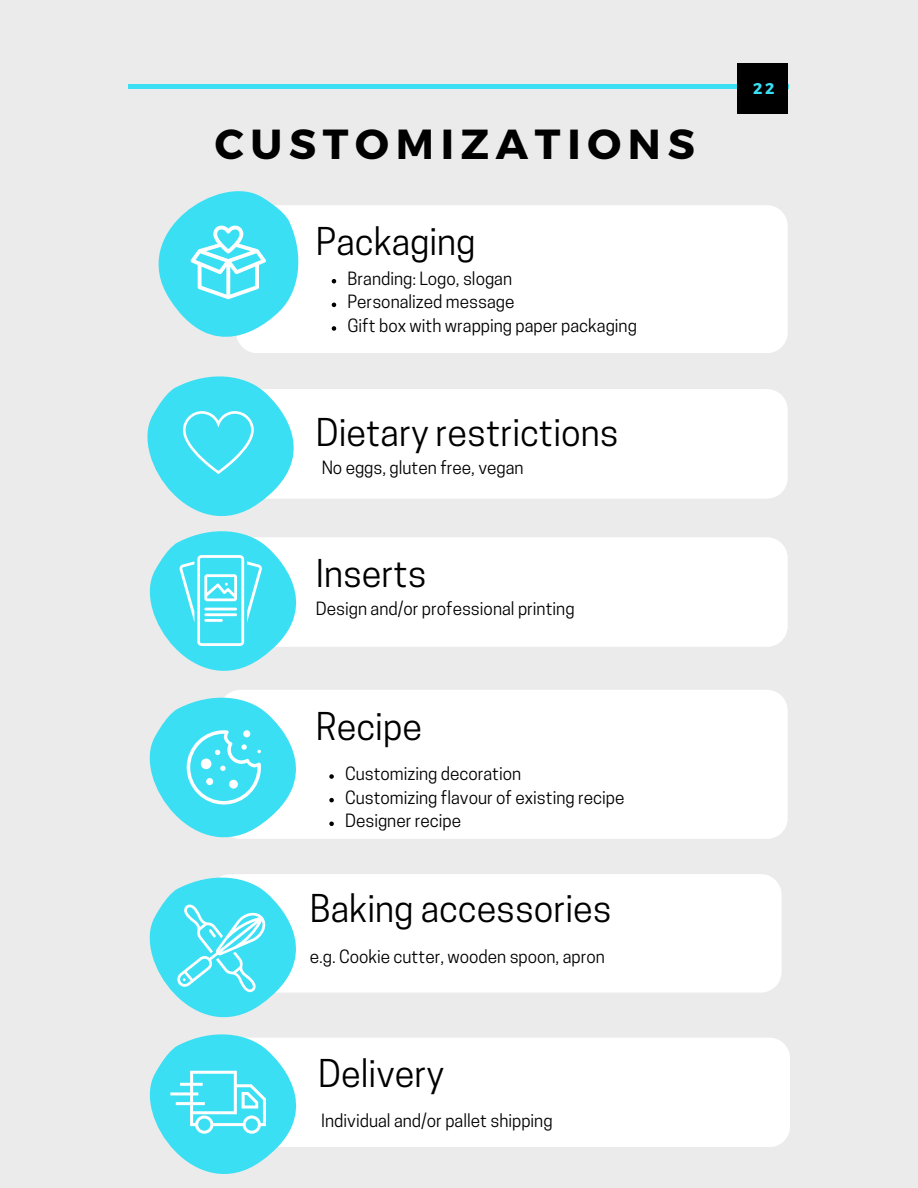
<style>
.page{position:relative;width:918px;height:1188px;background:#ebebeb}
.page>*{position:absolute;margin:0;border:0;box-sizing:border-box;transform-origin:0 0}
.t1{font:700 42px "Montserrat";letter-spacing:.16em;color:#000}
.t2{font:36px "Cooper Hewitt";color:#000}
.t3{font:17.25px/23.7px "Cooper Hewitt";color:#000}
.t4{font:700 15.6px "Montserrat";color:#3bdff3}
</style>
<div class="page">
<div style="left:236px;top:205px;width:552px;height:148px;background:#fff;border-radius:21px"></div>
<div style="left:210px;top:389px;width:578px;height:110px;background:#fff;border-radius:21px"></div>
<div style="left:216px;top:537px;width:572px;height:110px;background:#fff;border-radius:21px"></div>
<div style="left:220px;top:690px;width:568px;height:149px;background:#fff;border-radius:21px"></div>
<div style="left:210px;top:874px;width:572px;height:119px;background:#fff;border-radius:21px"></div>
<div style="left:218px;top:1038px;width:572px;height:109px;background:#fff;border-radius:21px"></div>
<hr style="left:128px;top:85px;width:660px;height:3px;background:#3bdff3">
<div style="left:737px;top:63px;width:51px;height:51px;background:#000"></div>
<svg style="left:147px;top:191px;width:189px;height:983px"></svg>
<h1 class="t1" style="left:215px;top:116px;width:481px">CUSTOMIZATIONS</h1>
<h2 class="t2" style="left:316px;top:228px;width:161px">Packaging</h2>
<p class="t3" style="left:347px;top:268px;width:291px">Branding: Logo, slogan<br>Personalized message<br>Gift box with wrapping paper packaging</p>
<h2 class="t2" style="left:316px;top:419px;width:304px">Dietary restrictions</h2>
<p class="t3" style="left:322px;top:458px;width:204px">No eggs, gluten free, vegan</p>
<h2 class="t2" style="left:316px;top:560px;width:112px">Inserts</h2>
<p class="t3" style="left:316px;top:599px;width:260px">Design and/or professional printing</p>
<h2 class="t2" style="left:316px;top:713px;width:108px">Recipe</h2>
<p class="t3" style="left:345px;top:764px;width:281px">Customizing decoration<br>Customizing flavour of existing recipe<br>Designer recipe</p>
<h2 class="t2" style="left:310px;top:895px;width:303px">Baking accessories</h2>
<p class="t3" style="left:310px;top:947px;width:297px">e.g. Cookie cutter, wooden spoon, apron</p>
<h2 class="t2" style="left:318px;top:1060px;width:127px">Delivery</h2>
<p class="t3" style="left:321px;top:1111px;width:233px">Individual and/or pallet shipping</p>
<p class="t4" style="left:753px;top:79px;width:23px">22</p>
</div>
